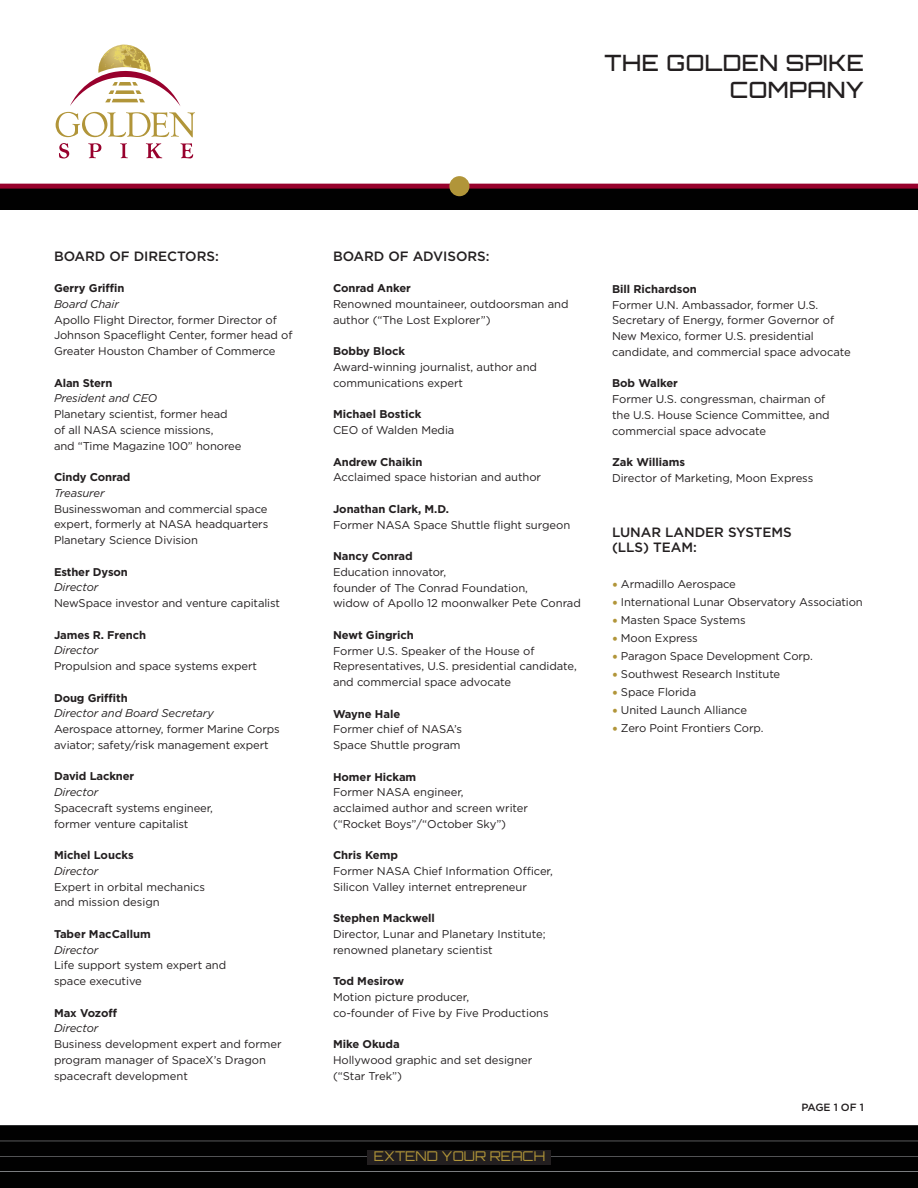
<style>
.page{position:relative;width:918px;height:1188px;background:#fff}
.page>*{position:absolute;margin:0;border:0;box-sizing:border-box;transform-origin:0 0}
.t1{font:500 22.5px/27px "Orbitron";letter-spacing:.02em;color:#231f20;text-align:right}
.t2{font:500 13.5px "Gotham";letter-spacing:-.005em;color:#231f20}
.t3{font:300 13.5px "Orbitron";color:#b19539}
.t4{font:11.25px/15.8px "Gotham";letter-spacing:-.005em;color:#231f20}
.t5{font:700 11.25px "Gotham";letter-spacing:-.005em;color:#231f20}
.t6{font:italic 11.25px "Gotham";letter-spacing:-.01em;color:#231f20}
.t7{font:500 10.5px "Gotham";color:#231f20}
.s1{font-family:"Minion Pro";font-size:15px;color:#b19539}
</style>
<div class="page">
<div style="left:0;top:1125px;width:918px;height:63px;background:#010101"></div>
<div style="left:0;top:185px;width:918px;height:25px;background:#010101"></div>
<svg style="left:59px;top:143px;width:10px;height:16px"></svg>
<svg style="left:88px;top:143px;width:13px;height:15px"></svg>
<svg style="left:120px;top:143px;width:8px;height:15px"></svg>
<svg style="left:146px;top:143px;width:16px;height:15px"></svg>
<svg style="left:181px;top:143px;width:12px;height:15px"></svg>
<svg style="left:56px;top:112px;width:139px;height:25px"></svg>
<svg style="left:70px;top:44px;width:111px;height:62px"></svg>
<div style="left:0;top:184px;width:918px;height:5px;background:#98012d"></div>
<div style="left:449px;top:176px;width:20px;height:20px;background:#b19539;border-radius:50%"></div>
<hr style="left:0;top:1171px;width:918px;height:1px;background:#939598">
<hr style="left:0;top:1156px;width:918px;height:1px;background:#939598">
<hr style="left:0;top:1125px;width:918px;height:1px;background:#939598">
<hr style="left:0;top:1141px;width:918px;height:1px;background:#939598">
<div style="left:368px;top:1150px;width:183px;height:14px;background:#231f20"></div>
<h1 class="t1" style="left:605px;top:49px;width:261px">THE GOLDEN SPIKE<br>COMPANY</h1>
<p class="t2" style="left:54px;top:247px;width:11px">BOAR</p>
<p class="t2" style="left:95px;top:247px;width:93px">D OF DIRECTORS</p>
<p class="t2" style="left:215px;top:247px;width:5px">:</p>
<p class="t5" style="left:54px;top:281px;width:72px">Gerry Griffin</p>
<p class="t6" style="left:54px;top:297px;width:66px">Board Chair</p>
<p class="t4" style="left:54px;top:311px;width:240px">Apollo Flight Director, former Director of<br>Johnson Spaceflight Center, former head of<br>Greater Houston Chamber of Commerce</p>
<p class="t5" style="left:54px;top:375px;width:60px">Alan Stern</p>
<p class="t6" style="left:54px;top:391px;width:105px">President and CEO</p>
<p class="t4" style="left:54px;top:406px;width:189px">Planetary scientist, former head of all NASA science missions,<br>and “Time Magazine 100” honoree</p>
<p class="t5" style="left:54px;top:470px;width:78px">Cindy Conrad</p>
<p class="t6" style="left:54px;top:486px;width:52px">Treasurer</p>
<p class="t4" style="left:54px;top:500px;width:216px;text-align:justify">Businesswoman and commercial space expert, formerly at NASA headquarters Planetary Science Division</p>
<p class="t5" style="left:54px;top:564px;width:75px">Esther Dyson</p>
<p class="t6" style="left:54px;top:580px;width:46px">Director</p>
<p class="t4" style="left:54px;top:595px;width:228px">NewSpace investor and venture capitalist</p>
<p class="t5" style="left:54px;top:627px;width:94px">James R. French</p>
<p class="t6" style="left:54px;top:643px;width:46px">Director</p>
<p class="t4" style="left:54px;top:658px;width:204px">Propulsion and space systems expert</p>
<p class="t5" style="left:54px;top:690px;width:75px">Doug Griffith</p>
<p class="t6" style="left:54px;top:706px;width:161px">Director and Board Secretary</p>
<p class="t4" style="left:54px;top:721px;width:227px">Aerospace attorney, former Marine Corps aviator; safety/risk management expert</p>
<p class="t5" style="left:54px;top:769px;width:82px">David Lackner</p>
<p class="t6" style="left:54px;top:785px;width:46px">Director</p>
<p class="t4" style="left:54px;top:800px;width:160px">Spacecraft systems engineer, former venture capitalist</p>
<p class="t5" style="left:54px;top:848px;width:81px">Michel Loucks</p>
<p class="t6" style="left:54px;top:864px;width:46px">Director</p>
<p class="t4" style="left:54px;top:878px;width:153px">Expert in orbital mechanics and mission design</p>
<p class="t5" style="left:54px;top:926px;width:98px">Taber MacCallum</p>
<p class="t6" style="left:54px;top:942px;width:46px">Director</p>
<p class="t4" style="left:54px;top:957px;width:174px">Life support system expert and space executive</p>
<p class="t5" style="left:54px;top:1005px;width:65px">Max Vozoff</p>
<p class="t6" style="left:54px;top:1021px;width:46px">Director</p>
<p class="t4" style="left:54px;top:1036px;width:229px">Business development expert and former program manager of SpaceX’s Dragon spacecraft development</p>
<p class="t2" style="left:333px;top:247px;width:11px">BOAR</p>
<p class="t2" style="left:374px;top:247px;width:79px">D OF ADVISORS</p>
<p class="t2" style="left:486px;top:247px;width:5px">:</p>
<p class="t5" style="left:333px;top:281px;width:79px">Conrad Anker</p>
<p class="t4" style="left:333px;top:296px;width:237px">Renowned mountaineer, outdoorsman and author (“The Lost Explorer”)</p>
<p class="t5" style="left:333px;top:344px;width:74px">Bobby Block</p>
<p class="t4" style="left:333px;top:359px;width:206px">Award-winning journalist, author and communications expert</p>
<p class="t5" style="left:333px;top:407px;width:90px">Michael Bostick</p>
<p class="t4" style="left:333px;top:422px;width:123px">CEO of Walden Media</p>
<p class="t5" style="left:333px;top:454px;width:91px">Andrew Chaikin</p>
<p class="t4" style="left:333px;top:469px;width:210px">Acclaimed space historian and author</p>
<p class="t5" style="left:333px;top:501px;width:117px">Jonathan Clark, M.D.</p>
<p class="t4" style="left:333px;top:517px;width:239px">Former NASA Space Shuttle flight surgeon</p>
<p class="t5" style="left:333px;top:549px;width:81px">Nancy Conrad</p>
<p class="t4" style="left:333px;top:564px;width:249px">Education innovator,<br>founder of The Conrad Foundation,<br>widow of Apollo 12 moonwalker Pete Conrad</p>
<p class="t5" style="left:333px;top:627px;width:82px">Newt Gingrich</p>
<p class="t4" style="left:333px;top:643px;width:245px">Former U.S. Speaker of the House of<br>Representatives, U.S. presidential candidate, and commercial space advocate</p>
<p class="t5" style="left:333px;top:706px;width:69px">Wayne Hale</p>
<p class="t4" style="left:333px;top:721px;width:131px">Former chief of NASA’s<br>Space Shuttle program</p>
<p class="t5" style="left:333px;top:769px;width:85px">Homer Hickam</p>
<p class="t4" style="left:333px;top:784px;width:197px">Former NASA engineer,<br>acclaimed author and screen writer (“Rocket Boys”/“October Sky”)</p>
<p class="t5" style="left:333px;top:848px;width:66px">Chris Kemp</p>
<p class="t4" style="left:333px;top:863px;width:221px">Former NASA Chief Information Officer,<br>Silicon Valley internet entrepreneur</p>
<p class="t5" style="left:333px;top:911px;width:103px">Stephen Mackwell</p>
<p class="t4" style="left:333px;top:926px;width:214px">Director, Lunar and Planetary Institute; renowned planetary scientist</p>
<p class="t5" style="left:333px;top:974px;width:73px">Tod Mesirow</p>
<p class="t4" style="left:333px;top:989px;width:217px">Motion picture producer,<br>co-founder of Five by Five Productions</p>
<p class="t5" style="left:333px;top:1037px;width:68px">Mike Okuda</p>
<p class="t4" style="left:333px;top:1052px;width:201px">Hollywood graphic and set designer (“Star Trek”)</p>
<p class="t3" style="left:374px;top:1147px;width:173px">EXTEND YOUR REACH</p>
<p class="t5" style="left:612px;top:281px;width:86px">Bill Richardson</p>
<p class="t4" style="left:612px;top:296px;width:240px">Former U.N. Ambassador, former U.S.<br>Secretary of Energy, former Governor of New Mexico, former U.S. presidential candidate, and commercial space advocate</p>
<p class="t5" style="left:612px;top:376px;width:67px">Bob Walker</p>
<p class="t4" style="left:612px;top:391px;width:219px">Former U.S. congressman, chairman of the U.S. House Science Committee, and commercial space advocate</p>
<p class="t5" style="left:612px;top:455px;width:75px">Zak Williams</p>
<p class="t4" style="left:612px;top:470px;width:203px">Director of Marketing, Moon Express</p>
<p class="t2" style="left:612px;top:524px;width:143px">LUNAR LANDER SYSTE</p>
<p class="t2" style="left:771px;top:524px;width:20px">MS</p>
<p class="t2" style="left:612px;top:539px;width:15px">(LLS</p>
<p class="t2" style="left:643px;top:539px;width:21px">) TEA</p>
<p class="t2" style="left:681px;top:539px;width:17px">M:</p>
<p class="t4" style="left:612px;top:576px;width:125px"><span class="s1">•</span> Armadillo Aerospace</p>
<p class="t4" style="left:612px;top:594px;width:252px"><span class="s1">•</span> International Lunar Observatory Association</p>
<p class="t4" style="left:612px;top:612px;width:135px"><span class="s1">•</span> Masten Space Systems</p>
<p class="t4" style="left:612px;top:630px;width:87px"><span class="s1">•</span> Moon Express</p>
<p class="t4" style="left:612px;top:648px;width:202px"><span class="s1">•</span> Paragon Space Development Corp.</p>
<p class="t4" style="left:612px;top:666px;width:170px"><span class="s1">•</span> Southwest Research Institute</p>
<p class="t4" style="left:612px;top:684px;width:86px"><span class="s1">•</span> Space Florida</p>
<p class="t4" style="left:612px;top:702px;width:137px"><span class="s1">•</span> United Launch Alliance</p>
<p class="t4" style="left:612px;top:720px;width:153px"><span class="s1">•</span> Zero Point Frontiers Corp.</p>
<p class="t7" style="left:801px;top:1100px;width:64px">PAGE 1 OF 1</p>
</div>
